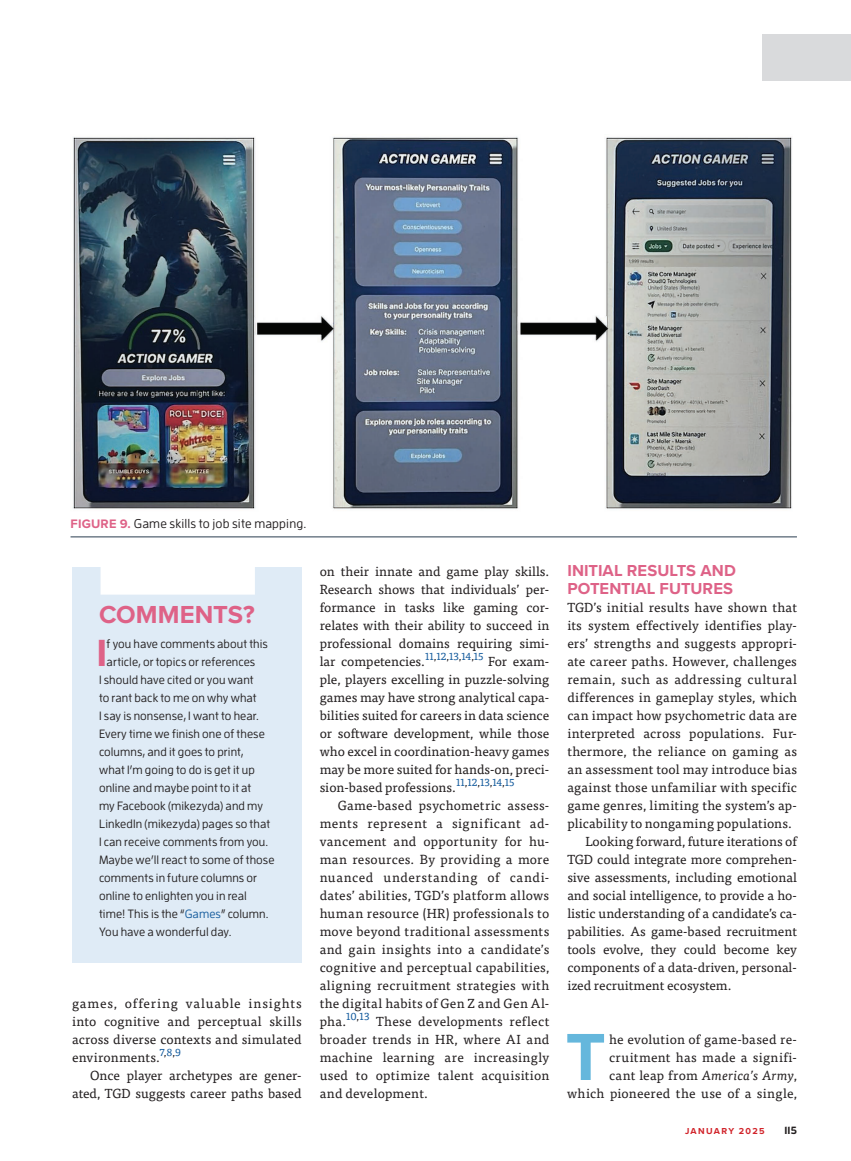
<style>
.page{position:relative;width:851px;height:1161px;background:#fff}
.page>*{position:absolute;margin:0;border:0;box-sizing:border-box;transform-origin:0 0}
.t1{font:700 69px "Proxima Nova";color:#65b7dc}
.t2{font:700 37.35px "Enzo OT";color:#de6287}
.t3{font:700 25.5px "Proxima Nova";color:#de6287}
.t4{font:700 16.5px/18px "Proxima Nova";letter-spacing:.005em;color:#de6287}
.t5{font:13.2px/18px "Tisa Pro";letter-spacing:.005em;color:#231f20;text-align:justify}
.t6{font:13.2px "Tisa Pro";letter-spacing:.025em;color:#231f20}
.t7{font:13.2px "Tisa Pro";letter-spacing:.03em;color:#231f20}
.t8{font:500 12.75px "Enzo OT";letter-spacing:.015em;color:#231f20}
.t9{font:500 12px "Enzo OT";letter-spacing:.005em;color:#231f20}
.t10{font:700 10.5px "Enzo OT";color:#231f20}
.t11{font:700 9px "Proxima Nova";letter-spacing:.135em;color:#d1232a}
.s1{font-family:"Proxima Nova";font-weight:700;color:#de6287}
.s2{color:#175d9e}
.s3{font-style:italic}
</style>
<div class="page">
<div style="left:762px;top:34px;width:88px;height:47px;background:#d9dadc"></div>
<img style="left:73px;top:136px;width:719px;height:373px">
<hr style="left:70px;top:537px;width:726px;height:1px;background:#2a3d50">
<div style="left:72px;top:567px;width:230px;height:396px;background:#dfebf6"></div>
<div style="left:100px;top:563px;width:155px;height:32px;background:#fff"></div>
<p class="t8" style="left:70px;top:516px;width:237px"><span class="s1">FIGURE 9.</span> Game skills to job site mapping.</p>
<h3 class="t3" style="left:99px;top:596px;width:157px">COMMENTS?</h3>
<h2 class="t2" style="left:97px;top:629px;width:12px">I</h2>
<p class="t9" style="left:107px;top:637px;width:163px">f you have comments about this</p>
<p class="t9" style="left:107px;top:655px;width:150px">article, or topics or references</p>
<p class="t9" style="left:99px;top:673px;width:156px">I should have cited or you want</p>
<p class="t9" style="left:99px;top:691px;width:159px">to rant back to me on why what</p>
<p class="t9" style="left:99px;top:709px;width:161px">I say is nonsense, I want to hear.</p>
<p class="t9" style="left:99px;top:727px;width:167px">Every time we finish one of these</p>
<p class="t9" style="left:99px;top:745px;width:146px">columns, and it goes to print,</p>
<p class="t9" style="left:99px;top:763px;width:157px">what I’m going to do is get it up</p>
<p class="t9" style="left:99px;top:781px;width:154px">online and maybe point to it at</p>
<p class="t9" style="left:99px;top:799px;width:165px">my Facebook (mikezyda) and my</p>
<p class="t9" style="left:99px;top:817px;width:172px">LinkedIn (mikezyda) pages so that</p>
<p class="t9" style="left:99px;top:835px;width:171px">I can receive comments from you.</p>
<p class="t9" style="left:99px;top:853px;width:177px">Maybe we’ll react to some of those</p>
<p class="t9" style="left:99px;top:871px;width:159px">comments in future columns or</p>
<p class="t9" style="left:99px;top:889px;width:149px">online to enlighten you in real</p>
<p class="t9" style="left:99px;top:907px;width:171px">time! This is the “<span class="s2">Games</span>” column.</p>
<p class="t9" style="left:99px;top:925px;width:134px">You have a wonderful day.</p>
<p class="t5" style="left:72px;top:994px;width:231px">games, offering valuable insights into cognitive and perceptual skills across diverse contexts and simulated environments.<sup>7</sup><sup>,</sup><sup>8</sup><sup>,</sup><sup>9</sup></p>
<p class="t5" style="left:72px;top:1066px;width:231px;text-align:right">Once player archetypes are gener&shy;ated, TGD suggests career paths based</p>
<p class="t5" style="left:319px;top:562px;width:231px">on their innate and game play skills.<br>Research shows that individuals’ per&shy;formance in tasks like gaming cor&shy;relates with their ability to succeed in professional domains requiring simi&shy;lar competencies.<sup>11</sup><sup>,</sup><sup>12</sup><sup>,</sup><sup>13</sup><sup>,</sup><sup>14</sup><sup>,</sup><sup>15</sup> For exam&shy;ple, players excelling in puzzle-solving games may have strong analytical capa&shy;bilities suited for careers in data science or software development, while those who excel in coordination-heavy games may be more suited for hands-on, preci&shy;sion-based professions.<sup>11</sup><sup>,</sup><sup>12</sup><sup>,</sup><sup>13</sup><sup>,</sup><sup>14</sup><sup>,</sup><sup>15</sup></p>
<p class="t5" style="left:319px;top:796px;width:231px;text-indent:18px">Game-based psychometric assess&shy;ments represent a significant ad&shy;vancement and opportunity for hu&shy;man resources. By providing a more nuanced understanding of candi&shy;dates’ abilities, TGD’s platform allows human resource (HR) professionals to move beyond traditional assessments and gain insights into a candidate’s cognitive and perceptual capabilities, aligning recruitment strategies with the digital habits of Gen Z and Gen Al&shy;pha.<sup>10</sup><sup>,</sup><sup>13</sup> These developments reflect broader trends in HR, where AI and machine learning are increasingly used to optimize talent acquisition and development.</p>
<p class="t4" style="left:567px;top:561px;width:170px">INITIAL RESULTS AND<br>POTENTIAL FUTURES</p>
<p class="t5" style="left:567px;top:598px;width:231px">TGD’s initial results have shown that</p>
<p class="t5" style="left:567px;top:616px;width:231px">its system effectively identifies play-</p>
<p class="t5" style="left:567px;top:634px;width:231px">ers’ strengths and suggests appropri-</p>
<p class="t5" style="left:567px;top:652px;width:231px">ate career paths. However, challenges</p>
<p class="t7" style="left:567px;top:670px;width:231px">remain, such as addressing cultural</p>
<p class="t5" style="left:567px;top:688px;width:231px">differences in gameplay styles, which</p>
<p class="t5" style="left:567px;top:706px;width:231px">can impact how psychometric data are</p>
<p class="t5" style="left:567px;top:724px;width:231px">interpreted across populations. Fur-</p>
<p class="t5" style="left:567px;top:742px;width:231px">thermore, the reliance on gaming as</p>
<p class="t5" style="left:567px;top:760px;width:231px">an assessment tool may introduce bias</p>
<p class="t6" style="left:567px;top:778px;width:231px">against those unfamiliar with specific</p>
<p class="t5" style="left:567px;top:796px;width:231px">game genres, limiting the system’s ap-</p>
<p class="t5" style="left:567px;top:814px;width:226px">plicability to nongaming populations.</p>
<p class="t5" style="left:585px;top:832px;width:213px">Looking forward, future iterations of</p>
<p class="t5" style="left:567px;top:850px;width:231px">TGD could integrate more comprehen-</p>
<p class="t5" style="left:567px;top:868px;width:231px">sive assessments, including emotional</p>
<p class="t5" style="left:567px;top:886px;width:231px">and social intelligence, to provide a ho-</p>
<p class="t5" style="left:567px;top:903px;width:231px">listic understanding of a candidate’s ca-</p>
<p class="t5" style="left:567px;top:921px;width:231px">pabilities. As game-based recruitment</p>
<p class="t5" style="left:567px;top:939px;width:231px">tools evolve, they could become key</p>
<p class="t5" style="left:567px;top:957px;width:231px">components of a data-driven, personal-</p>
<p class="t5" style="left:567px;top:975px;width:166px">ized recruitment ecosystem.</p>
<h1 class="t1" style="left:565px;top:1006px;width:42px">T</h1>
<p class="t5" style="left:567px;top:1030px;width:231px;text-align:right">he evolution of game-based re&shy;cruitment has made a signifi-<br>cant leap from <span class="s3">America’s Army</span>,<br>which pioneered the use of a single,</p>
<p class="t11" style="left:685px;top:1124px;width:81px">JANUARY 2025</p>
<p class="t10" style="left:784px;top:1124px;width:14px">115</p>
</div>
